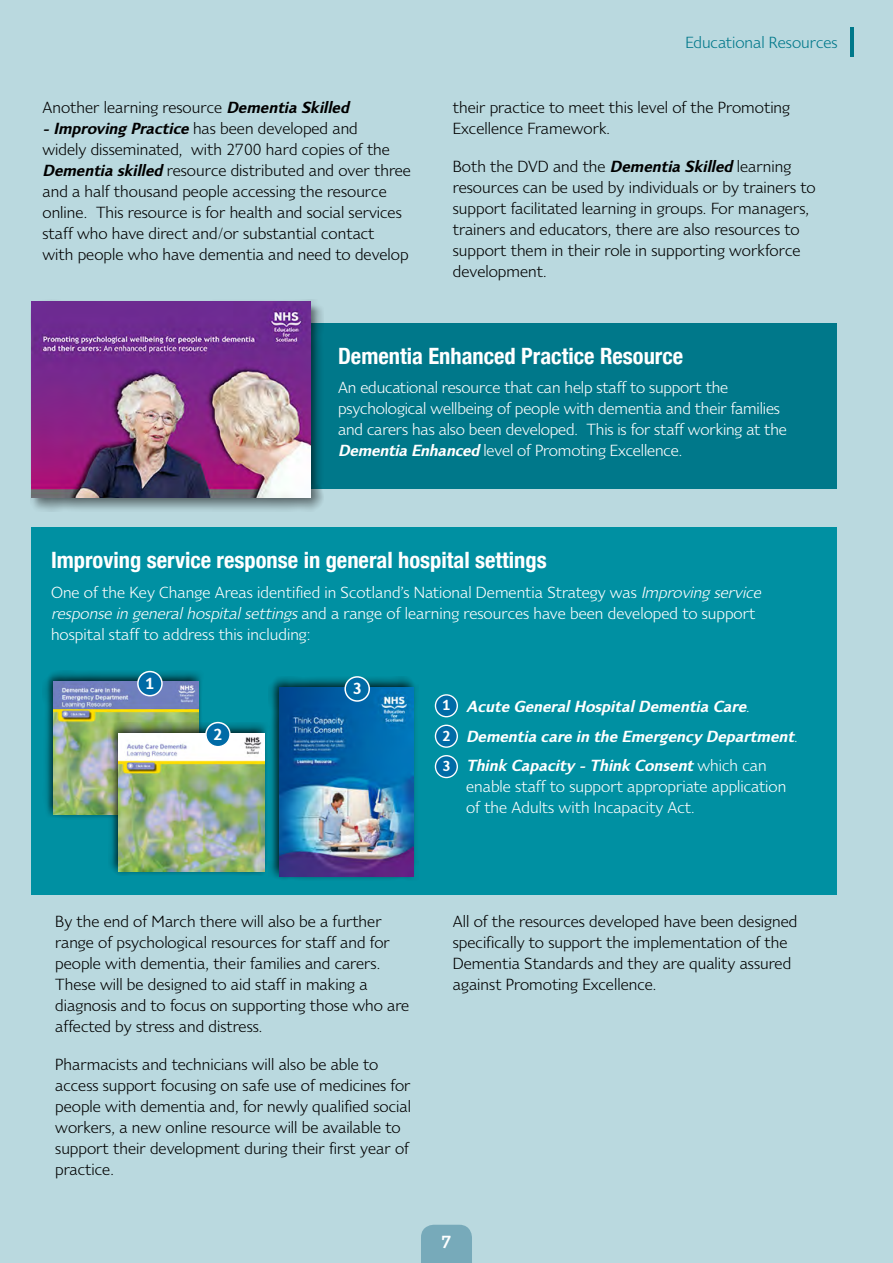
<style>
.page{position:relative;width:893px;height:1263px;background:#bad9df}
.page>*{position:absolute;margin:0;border:0;box-sizing:border-box;transform-origin:0 0}
.t1{font:700 condensed 22.5px "Helvetica Neue";color:#fff}
.t2{font:600 18px "Sky Sans";color:#fff}
.t3{font:16.5px/21px "Sky Sans";color:#000}
.t4{font:16.5px/21px "Sky Sans";letter-spacing:-.01em;color:#fff}
.t5{font:italic 600 16.5px "Sky Sans";color:#fff}
.t6{font:16.5px "Sky Sans";color:#00788a}
.t7{font:600 16.5px "Sky Sans";color:#fff}
.t8{font:600 15px/30.5px "Sky Sans";color:#fff;text-align:justify}
.s1{font-weight:600;font-style:italic}
.s2{font-style:italic}
.s3{font-weight:400;font-style:normal}
</style>
<div class="page">
<div style="left:31px;top:527px;width:806px;height:368px;background:#0090a2"></div>
<div style="left:58px;top:323px;width:779px;height:166px;background:#00788a"></div>
<div style="left:30px;top:300px;width:294px;height:212px;background:#000;opacity:.52"></div>
<img style="left:32px;top:302px;width:278px;height:196px">
<div style="left:43px;top:670px;width:161px;height:150px;background:#000;opacity:.75"></div>
<img style="left:54px;top:682px;width:144px;height:133px">
<hr style="left:850px;top:27px;width:4px;height:30px;background:#00788a">
<div style="left:108px;top:723px;width:161px;height:153px;background:#000;opacity:.75"></div>
<img style="left:119px;top:733px;width:145px;height:139px">
<div style="left:268px;top:677px;width:151px;height:204px;background:#000;opacity:.75"></div>
<img style="left:279px;top:688px;width:134px;height:189px">
<div style="left:138px;top:671px;width:24px;height:25px;background:#006ba6;border-radius:50%"></div>
<div style="left:137px;top:671px;width:26px;height:25px;border:2px solid #fff;border-radius:50%"></div>
<div style="left:435px;top:695px;width:22px;height:22px;background:#006ba6;border-radius:50%"></div>
<div style="left:435px;top:694px;width:23px;height:23px;border:1px solid #fff;border-radius:50%"></div>
<div style="left:435px;top:725px;width:22px;height:22px;background:#006ba6;border-radius:50%"></div>
<div style="left:435px;top:725px;width:23px;height:23px;border:1px solid #fff;border-radius:50%"></div>
<div style="left:435px;top:756px;width:22px;height:21px;background:#006ba6;border-radius:50%"></div>
<div style="left:435px;top:755px;width:23px;height:23px;border:1px solid #fff;border-radius:50%"></div>
<div style="left:206px;top:723px;width:24px;height:24px;background:#006ba6;border-radius:50%"></div>
<div style="left:205px;top:722px;width:26px;height:25px;border:2px solid #fff;border-radius:50%"></div>
<div style="left:345px;top:677px;width:24px;height:24px;background:#006ba6;border-radius:50%"></div>
<div style="left:344px;top:676px;width:26px;height:26px;border:2px solid #fff;border-radius:50%"></div>
<div style="left:421px;top:1225px;width:51px;height:38px;background:#77aaba"></div>
<p class="t3" style="left:43px;top:97px;width:370px">Another learning resource <span class="s1">Dementia Skilled -Improving Practice</span> has been developed and<br>widely disseminated, with 2700 hard copies of the <span class="s1">Dementia skilled</span> resource distributed and over three and a half thousand people accessing the resource online. This resource is for health and social services staff who have direct and/or substantial contact<br>with people who have dementia and need to develop</p>
<p class="t6" style="left:685px;top:33px;width:154px">Educational Resources</p>
<p class="t3" style="left:453px;top:97px;width:339px">their practice to meet this level of the Promoting<br>Excellence Framework.</p>
<p class="t3" style="left:453px;top:156px;width:364px">Both the DVD and the <span class="s1">Dementia Skilled</span> learning resources can be used by individuals or by trainers to support facilitated learning in groups. For managers, trainers and educators, there are also resources to support them in their role in supporting workforce development.</p>
<h1 class="t1" style="left:338px;top:337px;width:347px">Dementia Enhanced Practice Resource</h1>
<p class="t4" style="left:338px;top:377px;width:450px">An educational resource that can help staff to support the psychological wellbeing of people with dementia and their families and carers has also been developed. This is for staff working at the <span class="s1">Dementia Enhanced</span> level of Promoting Excellence.</p>
<h1 class="t1" style="left:51px;top:541px;width:497px">Improving service response in general hospital settings</h1>
<p class="t4" style="left:51px;top:581px;width:715px">One of the Key Change Areas identified in Scotland’s National Dementia Strategy was <span class="s2">Improving service response in generalhospitalsettings</span>and a range of learning resources have been developed to support hospital staff to address this including:</p>
<p class="t7" style="left:146px;top:674px;width:10px">1</p>
<p class="t7" style="left:214px;top:725px;width:10px">2</p>
<p class="t7" style="left:353px;top:679px;width:10px">3</p>
<p class="t8" style="left:442px;top:690px;width:9px">1<br>2<br>3</p>
<p class="t5" style="left:440px;top:697px;width:311px">■ Acute GeneralHospitalDementia Care<span class="s3">.</span></p>
<p class="t5" style="left:440px;top:727px;width:359px">■ Dementia care in the Emergency Department<span class="s3">.</span></p>
<p class="t4" style="left:466px;top:755px;width:322px;text-indent:-26px">■ <span class="s1">Think Capacity -Think Consent</span>w h i c h c a n enable staff to support appropriate application of the Adults with Incapacity Act.</p>
<p class="t3" style="left:55px;top:911px;width:356px">By the end of March there will also be a further range of psychological resources for staff and for people with dementia, their families and carers.<br>These will be designed to aid staff in making a diagnosis and to focus on supporting those who are affected by stress and distress.</p>
<p class="t3" style="left:55px;top:1054px;width:357px">Pharmacists and technicians will also be able to access support focusing on safe use of medicines for people with dementia and, for newly qualified social workers, a new online resource will be available to support their development during their first year of practice.</p>
<p class="t3" style="left:453px;top:911px;width:346px">All of the resources developed have been designed specifically to support the implementation of the Dementia Standards and they are quality assured against Promoting Excellence.</p>
<p class="t2" style="left:442px;top:1231px;width:11px">7</p>
</div>
